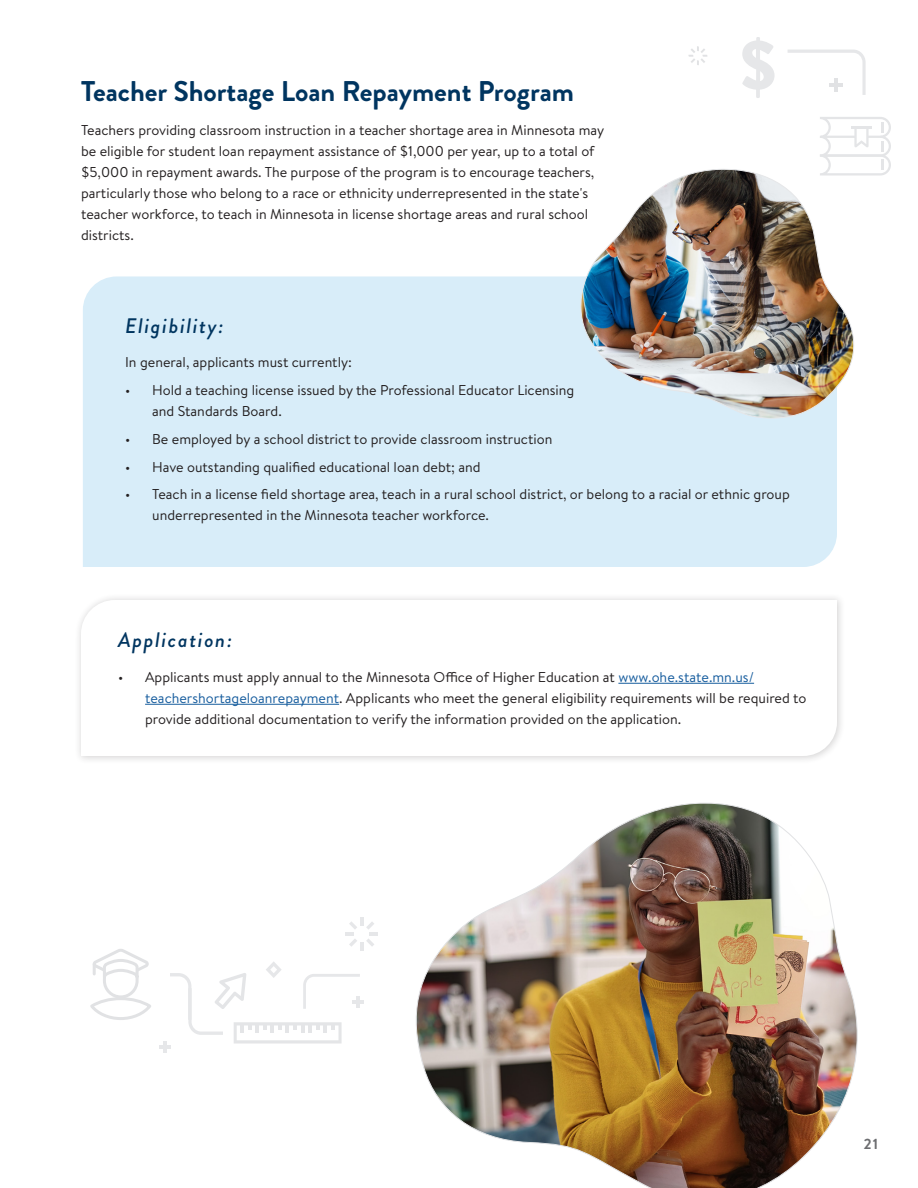
<style>
.page{position:relative;width:918px;height:1188px;background:#fff}
.page>*{position:absolute;margin:0;border:0;box-sizing:border-box;transform-origin:0 0}
.t1{font:900 68.4px "Brandon Grotesque";color:#e6e7e9}
.Paragraph_Style{font:700 28.5px "Brandon Grotesque";color:#003560}
.Callout_Blue_Ital{font:italic 500 21px "Brandon Grotesque";letter-spacing:.08em;color:#003560}
.t2{font:700 15px "Brandon Grotesque";color:#6c6d70}
.Paragraph_Style-2{font:14.25px/21px "Brandon Text";color:#231f20}
.s1{color:#175d9e}
</style>
<div class="page">
<div style="left:83px;top:276px;width:754px;height:291px;background:#d8edf9"></div>
<div style="left:74px;top:593px;width:772px;height:172px;background:#231f20;opacity:.2"></div>
<svg style="left:81px;top:600px;width:756px;height:156px"></svg>
<svg style="left:688px;top:46px;width:19px;height:19px"></svg>
<img style="left:416px;top:803px;width:442px;height:385px">
<hr style="left:618px;top:683px;width:136px;height:1px;background:#175d9e">
<hr style="left:145px;top:704px;width:194px;height:1px;background:#175d9e">
<svg style="left:820px;top:117px;width:71px;height:59px"></svg>
<hr style="left:851px;top:126px;width:21px;height:3px;background:#e4e5e7">
<svg style="left:90px;top:918px;width:288px;height:135px"></svg>
<svg style="left:788px;top:50px;width:78px;height:45px"></svg>
<hr style="left:834px;top:78px;width:4px;height:13px;background:#e1e2e4">
<hr style="left:830px;top:83px;width:13px;height:4px;background:#e1e2e4">
<img style="left:574px;top:167px;width:286px;height:253px">
<p class="Paragraph_Style" style="left:81px;top:71px;width:495px">Teacher Shortage Loan Repayment Program</p>
<p class="Paragraph_Style-2" style="left:81px;top:120px;width:525px">Teachers providing classroom instruction in a teacher shortage area in Minnesota may be eligible for student loan repayment assistance of $1,000 per year, up to a total of $5,000 in repayment awards. The purpose of the program is to encourage teachers, particularly those who belong to a race or ethnicity underrepresented in the state's teacher workforce, to teach in Minnesota in license shortage areas and rural school districts.</p>
<h1 class="t1" style="left:740px;top:17px;width:38px">$</h1>
<p class="Callout_Blue_Ital" style="left:125px;top:311px;width:100px">Eligibility:</p>
<p class="Paragraph_Style-2" style="left:125px;top:352px;width:228px">In general, applicants must currently:</p>
<p class="Paragraph_Style-2" style="left:152px;top:379px;width:424px;text-indent:-27px">• Hold a teaching license issued by the Professional Educator Licensing and Standards Board.</p>
<p class="Paragraph_Style-2" style="left:125px;top:428px;width:429px">• Be employed by a school district to provide classroom instruction</p>
<p class="Paragraph_Style-2" style="left:125px;top:456px;width:357px">• Have outstanding qualified educational loan debt; and</p>
<p class="Paragraph_Style-2" style="left:152px;top:484px;width:639px;text-indent:-27px">• Teach in a license field shortage area, teach in a rural school district, or belong to a racial or ethnic group underrepresented in the Minnesota teacher workforce.</p>
<p class="Callout_Blue_Ital" style="left:118px;top:626px;width:115px">Application:</p>
<p class="Paragraph_Style-2" style="left:145px;top:666px;width:663px;text-indent:-27px">• Applicants must apply annual to the Minnesota Office of Higher Education at <span class="s1">www.ohe.state.mn.us/ teachershortageloanrepayment</span>. Applicants who meet the general eligibility requirements will be required to provide additional documentation to verify the information provided on the application.</p>
<p class="t2" style="left:864px;top:1133px;width:16px">21</p>
</div>
